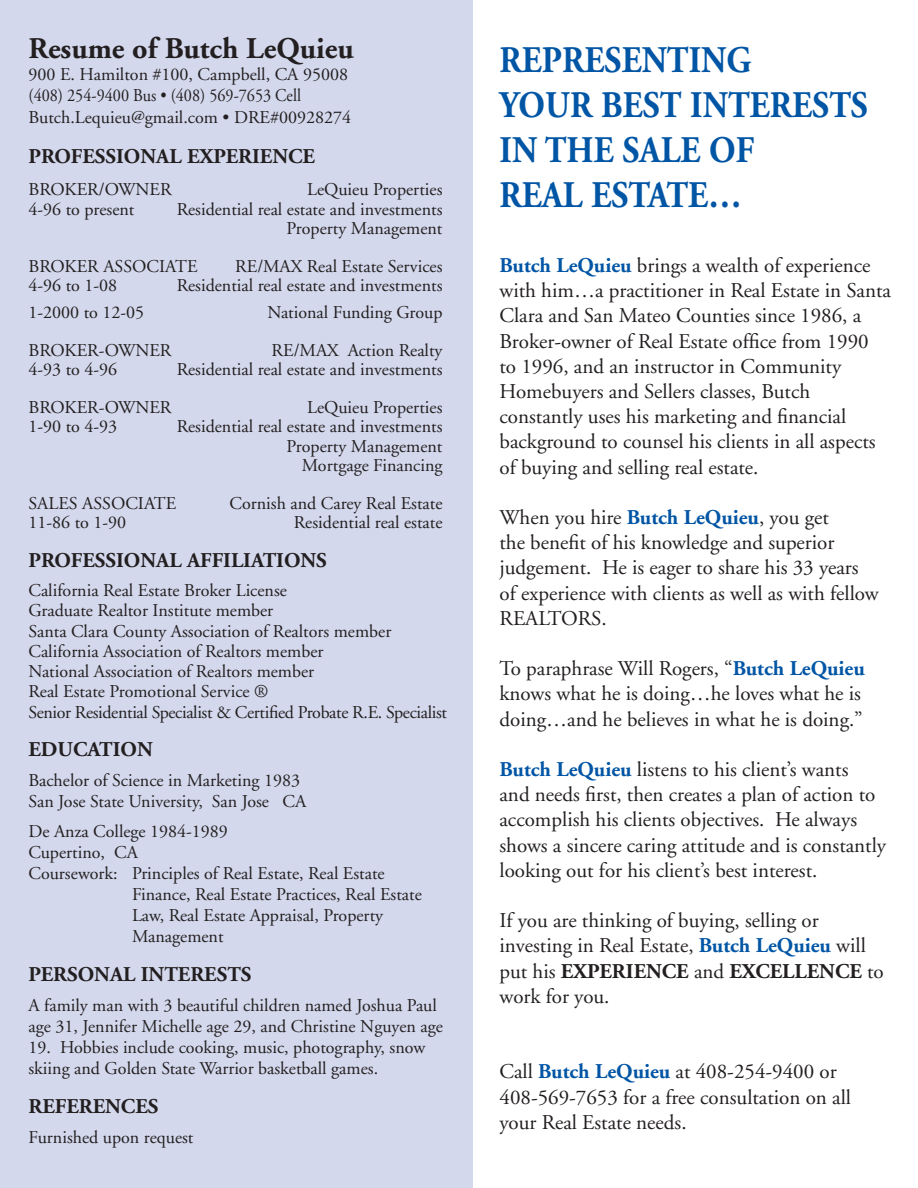
<style>
.page{position:relative;width:918px;height:1188px;background:#fff}
.page>*{position:absolute;margin:0;border:0;box-sizing:border-box;transform-origin:0 0}
.heading_1{font:700 37.5px/45px "Adobe Garamond";color:#0155a5;scale:.9 1}
.heading_1-2{font:700 30px "Adobe Garamond";color:#231f20}
.t1{font:21px/25.2px "Adobe Garamond";color:#231f20}
.heading_2{font:700 21px "Adobe Garamond";color:#231f20}
.t2{font:18px/21px "Adobe Garamond";color:#231f20}
.t3{font:18px "Adobe Garamond";letter-spacing:-.02em;color:#231f20}
.t4{font:18px "Adobe Garamond";color:#231f20;scale:.9 1}
.s1{font-weight:700;color:#0155a5}
.s2{font-weight:700}
</style>
<div class="page">
<div style="left:0;top:0;width:472px;height:1188px;background:#d3d8ec"></div>
<p class="heading_1-2" style="left:28px;top:32px;width:327px">Resume of Butch LeQuieu</p>
<p class="t2" style="left:28px;top:64px;width:321px">900 E. Hamilton #100, Campbell, CA 95008</p>
<p class="t4" style="left:28px;top:86px;width:304px">(408) 254-9400 Bus • (408) 569-7653 Cell</p>
<p class="t2" style="left:28px;top:107px;width:324px">Butch.Lequieu@gmail.com • DRE#00928274</p>
<p class="heading_2" style="left:28px;top:145px;width:288px">PROFESSIONAL EXPERIENCE</p>
<p class="t2" style="left:28px;top:179px;width:145px">BROKER/OWNER</p>
<p class="t2" style="left:307px;top:179px;width:137px">LeQuieu Properties</p>
<p class="t2" style="left:28px;top:199px;width:108px">4-96 to present</p>
<p class="t2" style="left:177px;top:199px;width:267px">Residential real estate and investments</p>
<p class="t2" style="left:287px;top:218px;width:157px">Property Management</p>
<p class="t2" style="left:28px;top:256px;width:171px">BROKER ASSOCIATE</p>
<p class="t2" style="left:235px;top:256px;width:209px">RE/MAX Real Estate Services</p>
<p class="t2" style="left:28px;top:275px;width:90px">4-96 to 1-08</p>
<p class="t2" style="left:177px;top:275px;width:267px">Residential real estate and investments</p>
<p class="t2" style="left:28px;top:302px;width:117px">1-2000 to 12-05</p>
<p class="t2" style="left:267px;top:302px;width:177px">National Funding Group</p>
<p class="t2" style="left:28px;top:340px;width:145px">BROKER-OWNER</p>
<p class="t2" style="left:272px;top:340px;width:172px">RE/MAX Action Realty</p>
<p class="t2" style="left:28px;top:359px;width:90px">4-93 to 4-96</p>
<p class="t2" style="left:177px;top:359px;width:267px">Residential real estate and investments</p>
<p class="t2" style="left:28px;top:397px;width:145px">BROKER-OWNER</p>
<p class="t2" style="left:307px;top:397px;width:137px">LeQuieu Properties</p>
<p class="t2" style="left:28px;top:416px;width:90px">1-90 to 4-93</p>
<p class="t2" style="left:177px;top:416px;width:267px">Residential real estate and investments</p>
<p class="t2" style="left:287px;top:436px;width:157px">Property Management</p>
<p class="t2" style="left:302px;top:455px;width:142px">Mortgage Financing</p>
<p class="t2" style="left:28px;top:493px;width:149px">SALES ASSOCIATE</p>
<p class="t2" style="left:230px;top:493px;width:214px">Cornish and Carey Real Estate</p>
<p class="t2" style="left:28px;top:512px;width:99px">11-86 to 1-90</p>
<p class="t2" style="left:294px;top:512px;width:150px">Residential real estate</p>
<p class="heading_2" style="left:28px;top:549px;width:300px">PROFESSIONAL AFFILIATIONS</p>
<p class="t2" style="left:28px;top:580px;width:260px">California Real Estate Broker License</p>
<p class="t2" style="left:28px;top:601px;width:246px">Graduate Realtor Institute member</p>
<p class="t2" style="left:28px;top:621px;width:364px">Santa Clara County Association of Realtors member</p>
<p class="t2" style="left:28px;top:641px;width:297px">California Association of Realtors member</p>
<p class="t2" style="left:28px;top:661px;width:287px">National Association of Realtors member</p>
<p class="t2" style="left:28px;top:682px;width:241px">Real Estate Promotional Service ®</p>
<p class="t3" style="left:28px;top:702px;width:420px">Senior Residential Specialist &amp; Certified Probate R.E. Specialist</p>
<p class="heading_2" style="left:28px;top:738px;width:126px">EDUCATION</p>
<p class="t2" style="left:28px;top:771px;width:273px">Bachelor of Science in Marketing 1983</p>
<p class="t2" style="left:28px;top:792px;width:279px">San Jose State University, San Jose CA</p>
<p class="t2" style="left:28px;top:822px;width:201px">De Anza College 1984-1989</p>
<p class="t2" style="left:28px;top:843px;width:111px">Cupertino, CA</p>
<p class="t2" style="left:132px;top:864px;width:291px;text-indent:-104px">Coursework: Principles of Real Estate, Real Estate Finance, Real Estate Practices, Real Estate Law, Real Estate Appraisal, Property Management</p>
<p class="heading_2" style="left:28px;top:963px;width:224px">PERSONAL INTERESTS</p>
<p class="t2" style="left:28px;top:995px;width:416px">A family man with 3 beautiful children named Joshua Paul age 31, Jennifer Michelle age 29, and Christine Nguyen age</p>
<p class="t2" style="left:28px;top:1037px;width:398px">19. Hobbies include cooking, music, photography, snow skiing and Golden State Warrior basketball games.</p>
<p class="heading_2" style="left:28px;top:1095px;width:132px">REFERENCES</p>
<p class="t2" style="left:28px;top:1128px;width:166px">Furnished upon request</p>
<p class="heading_1" style="left:500px;top:39px;width:411px">REPRESENTING<br>YOUR BEST INTERESTS</p>
<p class="heading_1" style="left:500px;top:129px;width:285px">IN THE SALE OF<br>REAL ESTATE…</p>
<p class="t1" style="left:500px;top:253px;width:393px"><span class="s1">Butch LeQuieu</span> brings a wealth of experience with him…a practitioner in Real Estate in Santa Clara and San Mateo Counties since 1986, a Broker-owner of Real Estate office from 1990<br>to 1996, and an instructor in Community Homebuyers and Sellers classes, Butch constantly uses his marketing and financial background to counsel his clients in all aspects of buying and selling real estate.</p>
<p class="t1" style="left:500px;top:505px;width:381px">When you hire <span class="s1">Butch LeQuieu</span>, you get<br>the benefit of his knowledge and superior judgement. He is eager to share his 33 years of experience with clients as well as with fellow REALTORS.</p>
<p class="t1" style="left:500px;top:656px;width:367px">To paraphrase Will Rogers, “<span class="s1">Butch LeQuieu </span>knows what he is doing…he loves what he is doing…and he believes in what he is doing.”</p>
<p class="t1" style="left:500px;top:757px;width:388px"><span class="s1">Butch LeQuieu</span> listens to his client’s wants<br>and needs first, then creates a plan of action to accomplish his clients objectives. He always shows a sincere caring attitude and is constantly looking out for his client’s best interest.</p>
<p class="t1" style="left:500px;top:908px;width:386px">If you are thinking of buying, selling or investing in Real Estate, <span class="s1">Butch LeQuieu</span> will put his <span class="s2">EXPERIENCE</span> and <span class="s2">EXCELLENCE</span> to work for you.</p>
<p class="t1" style="left:500px;top:1060px;width:353px">Call <span class="s1">Butch LeQuieu</span> at 408-254-9400 or<br>408-569-7653 for a free consultation on all your Real Estate needs.</p>
</div>
